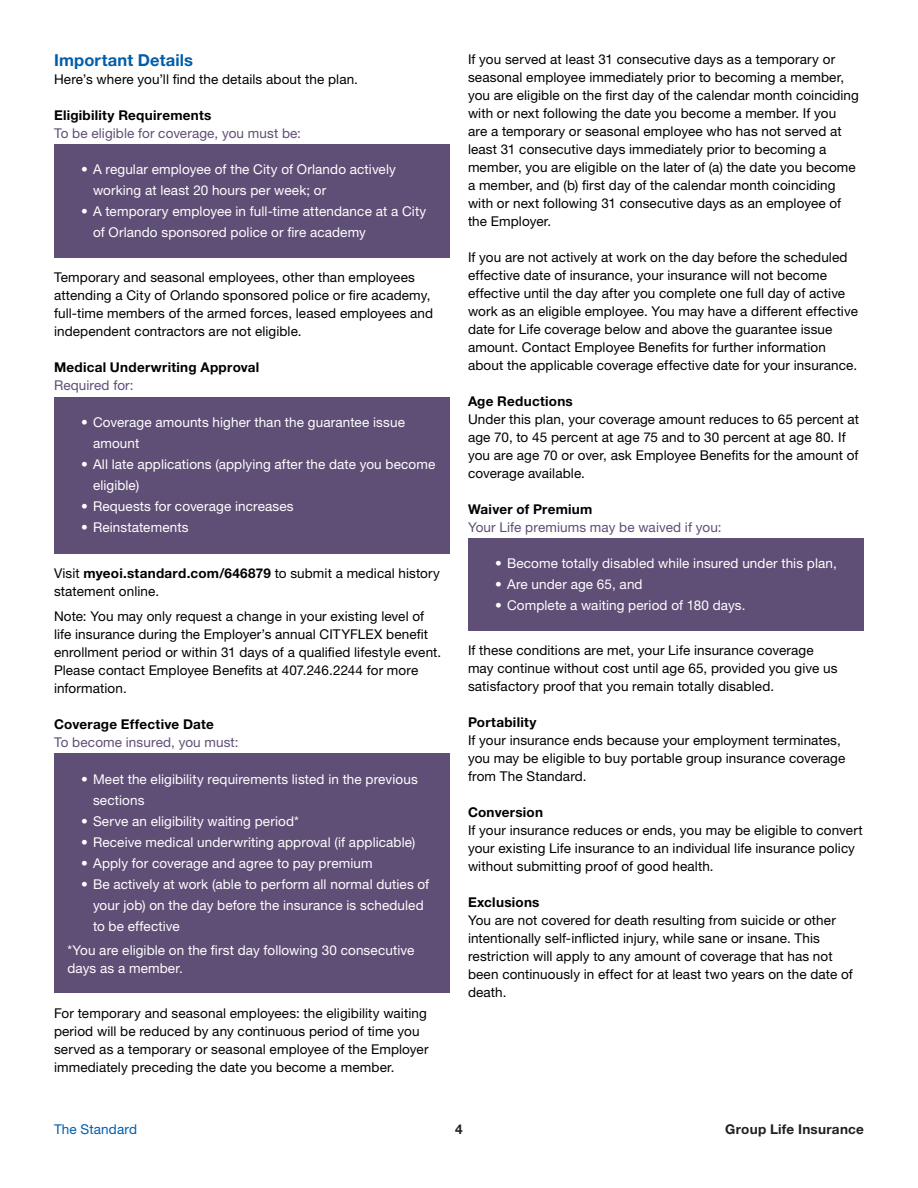
<style>
.page{position:relative;width:918px;height:1188px;background:#fff}
.page>*{position:absolute;margin:0;border:0;box-sizing:border-box;transform-origin:0 0}
.t1{font:700 16.5px "Helvetica Neue LT Std";letter-spacing:.01em;color:#005daa}
.t2{font:13.5px/18px "Helvetica Neue LT Std";letter-spacing:.01em;color:#000}
.t3{font:13.5px/21px "Helvetica Neue LT Std";letter-spacing:.01em;color:#fff}
.t4{font:700 13.5px "Helvetica Neue LT Std";letter-spacing:.02em;color:#000}
.t5{font:13.5px "Helvetica Neue LT Std";letter-spacing:.01em;color:#5f4e75}
.t6{font:700 13.5px "Helvetica Neue LT Std";letter-spacing:.02em;color:#231f20}
.t7{font:13.5px "Helvetica Neue LT Std";letter-spacing:.01em;color:#005daa}
.s1{font-weight:700}
</style>
<div class="page">
<div style="left:54px;top:145px;width:396px;height:113px;background:#5f4e75"></div>
<div style="left:54px;top:397px;width:396px;height:157px;background:#5f4e75"></div>
<div style="left:54px;top:754px;width:396px;height:239px;background:#5f4e75"></div>
<div style="left:468px;top:538px;width:396px;height:93px;background:#5f4e75"></div>
<h2 class="t1" style="left:54px;top:50px;width:141px">Important Details</h2>
<p class="t2" style="left:54px;top:70px;width:306px">Here’s where you’ll find the details about the plan.</p>
<h3 class="t4" style="left:54px;top:107px;width:159px">Eligibility Requirements</h3>
<p class="t5" style="left:54px;top:125px;width:249px">To be eligible for coverage, you must be:</p>
<p class="t3" style="left:93px;top:159px;width:304px;text-indent:-12px">• A regular employee of the City of Orlando actively working at least 20 hours per week; or</p>
<p class="t3" style="left:93px;top:201px;width:335px;text-indent:-12px">• A temporary employee in full-time attendance at a City of Orlando sponsored police or fire academy</p>
<p class="t2" style="left:54px;top:268px;width:381px">Temporary and seasonal employees, other than employees attending a City of Orlando sponsored police or fire academy, full-time members of the armed forces, leased employees and independent contractors are not eligible.</p>
<h3 class="t4" style="left:54px;top:359px;width:207px">Medical Underwriting Approval</h3>
<p class="t5" style="left:54px;top:378px;width:81px">Required for:</p>
<p class="t3" style="left:93px;top:412px;width:313px;text-indent:-12px">• Coverage amounts higher than the guarantee issue amount</p>
<p class="t3" style="left:93px;top:454px;width:344px;text-indent:-12px">• All late applications (applying after the date you become eligible)</p>
<p class="t3" style="left:81px;top:496px;width:214px">• Requests for coverage increases</p>
<p class="t3" style="left:81px;top:517px;width:109px">• Reinstatements</p>
<p class="t2" style="left:54px;top:564px;width:388px">Visit <span class="s1">myeoi.standard.com/646879</span> to submit a medical history statement online.</p>
<p class="t2" style="left:54px;top:607px;width:389px">Note: You may only request a change in your existing level of life insurance during the Employer’s annual CITYFLEX benefit enrollment period or within 31 days of a qualified lifestyle event.<br>Please contact Employee Benefits at 407.246.2244 for more information.</p>
<h3 class="t4" style="left:54px;top:716px;width:161px">Coverage Effective Date</h3>
<p class="t5" style="left:54px;top:734px;width:186px">To become insured, you must:</p>
<p class="t3" style="left:93px;top:768px;width:326px;text-indent:-12px">• Meet the eligibility requirements listed in the previous sections</p>
<p class="t3" style="left:81px;top:810px;width:219px">• Serve an eligibility waiting period*</p>
<p class="t3" style="left:81px;top:831px;width:336px">• Receive medical underwriting approval (if applicable)</p>
<p class="t3" style="left:81px;top:852px;width:293px">• Apply for coverage and agree to pay premium</p>
<p class="t3" style="left:93px;top:873px;width:338px;text-indent:-12px">• Be actively at work (able to perform all normal duties of your job) on the day before the insurance is scheduled to be effective</p>
<p class="t3" style="left:68px;top:941px;width:348px;line-height:18px">*You are eligible on the first day following 30 consecutive days as a member.</p>
<p class="t2" style="left:54px;top:1004px;width:376px">For temporary and seasonal employees: the eligibility waiting period will be reduced by any continuous period of time you served as a temporary or seasonal employee of the Employer immediately preceding the date you become a member.</p>
<p class="t2" style="left:468px;top:50px;width:393px">If you served at least 31 consecutive days as a temporary or seasonal employee immediately prior to becoming a member, you are eligible on the first day of the calendar month coinciding with or next following the date you become a member. If you<br>are a temporary or seasonal employee who has not served at least 31 consecutive days immediately prior to becoming a member, you are eligible on the later of (a) the date you become</p>
<p class="t2" style="left:468px;top:176px;width:369px">a member, and (b) first day of the calendar month coinciding</p>
<p class="t2" style="left:468px;top:194px;width:375px">with or next following 31 consecutive days as an employee of the Employer.</p>
<p class="t2" style="left:468px;top:248px;width:391px">If you are not actively at work on the day before the scheduled effective date of insurance, your insurance will not become effective until the day after you complete one full day of active work as an eligible employee. You may have a different effective date for Life coverage below and above the guarantee issue amount. Contact Employee Benefits for further information about the applicable coverage effective date for your insurance.</p>
<h3 class="t4" style="left:468px;top:392px;width:106px">Age Reductions</h3>
<p class="t2" style="left:468px;top:410px;width:393px">Under this plan, your coverage amount reduces to 65 percent at age 70, to 45 percent at age 75 and to 30 percent at age 80. If you are age 70 or over, ask Employee Benefits for the amount of coverage available.</p>
<h3 class="t4" style="left:468px;top:500px;width:126px">Waiver of Premium</h3>
<p class="t5" style="left:468px;top:519px;width:255px">Your Life premiums may be waived if you:</p>
<p class="t3" style="left:495px;top:553px;width:343px">• Become totally disabled while insured under this plan,</p>
<p class="t3" style="left:495px;top:574px;width:149px">• Are under age 65, and</p>
<p class="t3" style="left:495px;top:595px;width:252px">• Complete a waiting period of 180 days.</p>
<p class="t2" style="left:468px;top:641px;width:371px">If these conditions are met, your Life insurance coverage may continue without cost until age 65, provided you give us satisfactory proof that you remain totally disabled.</p>
<h3 class="t4" style="left:468px;top:714px;width:70px">Portability</h3>
<p class="t2" style="left:468px;top:731px;width:379px">If your insurance ends because your employment terminates, you may be eligible to buy portable group insurance coverage from The Standard.</p>
<h3 class="t4" style="left:468px;top:804px;width:77px">Conversion</h3>
<p class="t2" style="left:468px;top:821px;width:396px">If your insurance reduces or ends, you may be eligible to convert your existing Life insurance to an individual life insurance policy without submitting proof of good health.</p>
<h3 class="t4" style="left:468px;top:894px;width:73px">Exclusions</h3>
<p class="t2" style="left:468px;top:911px;width:386px">You are not covered for death resulting from suicide or other intentionally self-inflicted injury, while sane or insane. This restriction will apply to any amount of coverage that has not been continuously in effect for at least two years on the date of death.</p>
<p class="t7" style="left:54px;top:1121px;width:85px">The Standard</p>
<p class="t6" style="left:455px;top:1121px;width:9px">4</p>
<p class="t6" style="left:725px;top:1121px;width:140px">Group Life Insurance</p>
</div>
